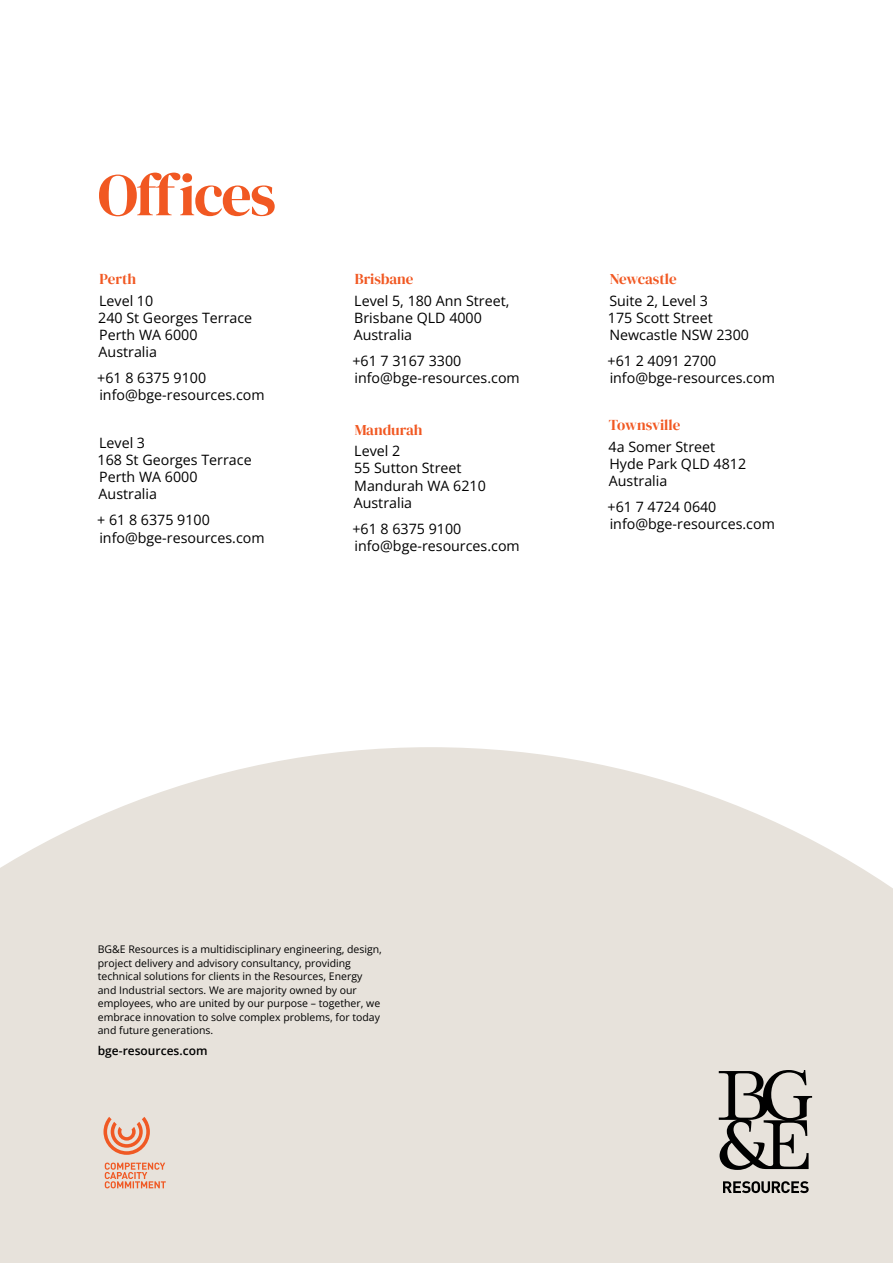
<style>
.page{position:relative;width:893px;height:1263px;background:#fff}
.page>*{position:absolute;margin:0;border:0;box-sizing:border-box;transform-origin:0 0}
.t1{font:60px "DM Serif Display";letter-spacing:-.03em;color:#f15822}
.t2{font:15px "DM Serif Display";color:#f15822}
.t3{font:14.25px/17.2px "Open Sans";color:#000}
.t4{font:600 12px "Open Sans";color:#000}
.t5{font:10.5px/13.5px "Open Sans";color:#000}
</style>
<div class="page">
<div style="left:0;top:732px;width:893px;height:531px;background:#e7e2db"></div>
<svg style="left:719px;top:1070px;width:93px;height:100px"></svg>
<svg style="left:723px;top:1181px;width:86px;height:12px"></svg>
<svg style="left:103px;top:1117px;width:47px;height:38px"></svg>
<svg style="left:105px;top:1162px;width:61px;height:26px"></svg>
<svg style="left:0;top:732px;width:893px;height:156px"></svg>
<h1 class="t1" style="left:98px;top:160px;width:180px">Offices</h1>
<p class="t2" style="left:100px;top:270px;width:38px">Perth</p>
<p class="t3" style="left:98px;top:291px;width:156px">Level 10<br>240 St Georges Terrace<br>Perth WA 6000<br>Australia</p>
<p class="t3" style="left:97px;top:369px;width:169px">+61 8 6375 9100 info@bge-resources.com</p>
<p class="t3" style="left:98px;top:434px;width:156px">Level 3<br>168 St Georges Terrace<br>Perth WA 6000<br>Australia</p>
<p class="t3" style="left:97px;top:511px;width:169px">+ 61 8 6375 9100 info@bge-resources.com</p>
<p class="t2" style="left:355px;top:270px;width:60px">Brisbane</p>
<p class="t3" style="left:354px;top:291px;width:157px">Level 5, 180 Ann Street,<br>Brisbane QLD 4000<br>Australia</p>
<p class="t3" style="left:352px;top:352px;width:169px">+61 7 3167 3300 info@bge-resources.com</p>
<p class="t2" style="left:355px;top:421px;width:69px">Mandurah</p>
<p class="t3" style="left:354px;top:442px;width:134px">Level 2<br>55 Sutton Street<br>Mandurah WA 6210<br>Australia</p>
<p class="t3" style="left:352px;top:520px;width:169px">+61 8 6375 9100 info@bge-resources.com</p>
<p class="t2" style="left:610px;top:270px;width:69px">Newcastle</p>
<p class="t3" style="left:608px;top:291px;width:143px">Suite 2, Level 3<br>175 Scott Street<br>Newcastle NSW 2300</p>
<p class="t3" style="left:607px;top:352px;width:169px">+61 2 4091 2700 info@bge-resources.com</p>
<p class="t2" style="left:609px;top:417px;width:73px">Townsville</p>
<p class="t3" style="left:609px;top:438px;width:139px">4a Somer Street<br>Hyde Park QLD 4812<br>Australia</p>
<p class="t3" style="left:607px;top:498px;width:169px">+61 7 4724 0640 info@bge-resources.com</p>
<p class="t5" style="left:98px;top:942px;width:286px">BG&amp;E Resources is a multidisciplinary engineering, design, project delivery and advisory consultancy, providing technical solutions for clients in the Resources, Energy and Industrial sectors. We are majority owned by our employees, who are united by our purpose – together, we embrace innovation to solve complex problems, for today and future generations.</p>
<p class="t4" style="left:98px;top:1043px;width:111px">bge-resources.com</p>
</div>
